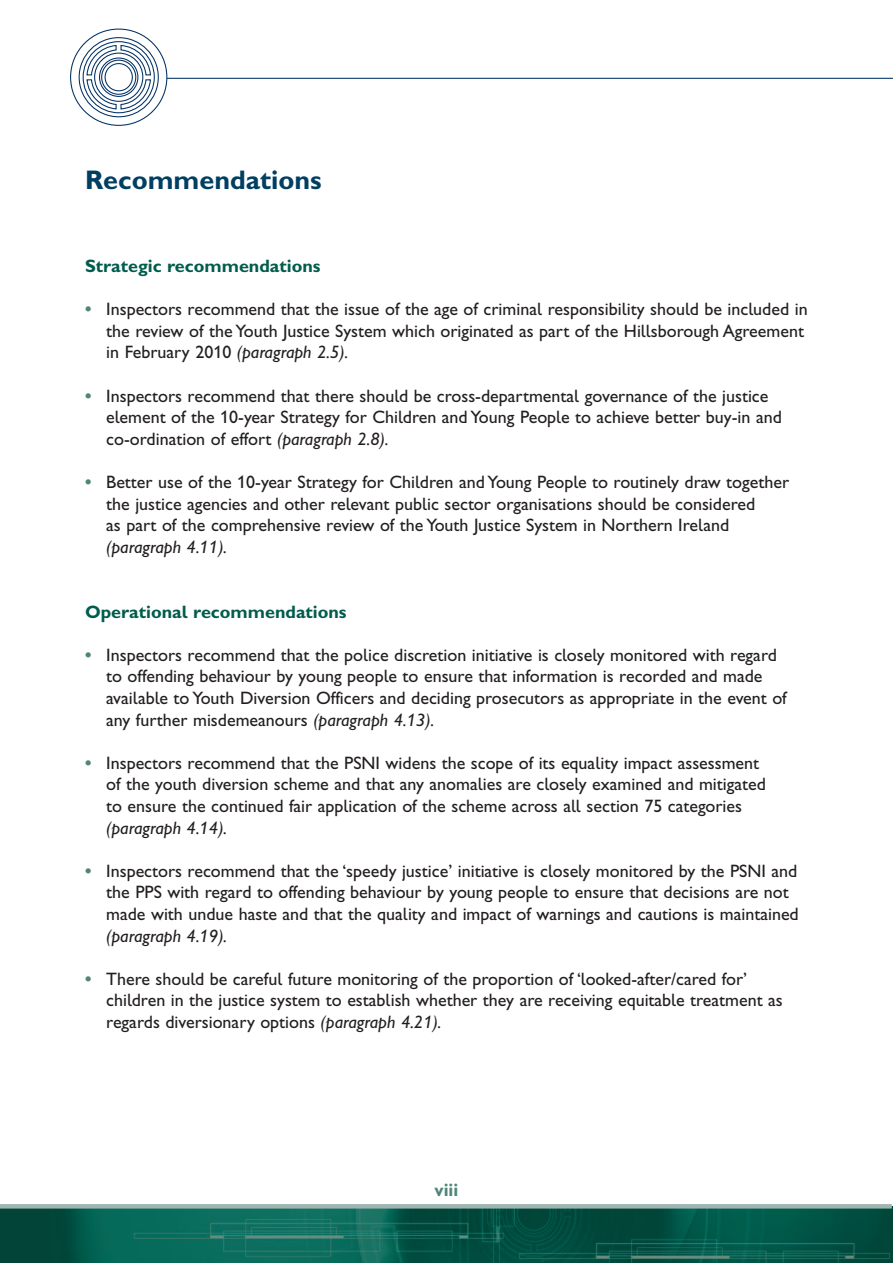
<style>
.page{position:relative;width:893px;height:1263px;background:#fff}
.page>*{position:absolute;margin:0;border:0;box-sizing:border-box;transform-origin:0 0}
.t1{font:27px "Gill Sans Hta Bold Plain";color:#003f61}
.t2{font:18px/21.6px "Gill Sans Hta";color:#231f20}
.t3{font:18px "Gill Sans Hta Bold Plain";color:#005c4d}
.t4{font:italic 18px "Gill Sans Hta";color:#231f20}
.t5{font:18px "Gill Sans Hta Bold Plain";color:#4d8578}
.s1{font-family:"Gill Sans Hta Bold Plain";color:#4d8578}
.s2{font-style:italic}
</style>
<div class="page">
<hr style="left:167px;top:78px;width:726px;height:1px;background:#003163">
<div style="left:83px;top:41px;width:72px;height:72px;border:1px solid #003163;border-radius:50%"></div>
<div style="left:79px;top:37px;width:80px;height:80px;border:1px solid #003163;border-radius:50%"></div>
<svg style="left:86px;top:44px;width:66px;height:66px"></svg>
<img style="left:0;top:1206px;width:893px;height:57px">
<hr style="left:0;top:1204px;width:892px;height:4px;background:#9eb6af">
<h1 class="t1" style="left:85px;top:171px;width:238px">Recommendations</h1>
<p class="t3" style="left:85px;top:260px;width:237px">Strategic recommendations</p>
<p class="t2" style="left:106px;top:300px;width:703px;text-indent:-21px"><span class="s1">•</span> Inspectors recommend that the issue of the age of criminal responsibility should be included in the review of the Youth Justice System which originated as part of the Hillsborough Agreement in February 2010 <span class="s2">(paragraph 2.5).</span></p>
<p class="t2" style="left:106px;top:386px;width:677px;text-indent:-21px"><span class="s1">•</span> Inspectors recommend that there should be cross-departmental governance of the justice element of the 10-year Strategy for Children and Young People to achieve better buy-in and co-ordination of effort <span class="s2">(paragraph 2.8).</span></p>
<p class="t2" style="left:106px;top:473px;width:684px;text-indent:-21px"><span class="s1">•</span> Better use of the 10-year Strategy for Children and Young People to routinely draw together the justice agencies and other relevant public sector organisations should be considered<br>as part of the comprehensive review of the Youth Justice System in Northern Ireland</p>
<p class="t4" style="left:106px;top:540px;width:122px">(paragraph 4.11).</p>
<p class="t3" style="left:85px;top:605px;width:263px">Operational recommendations</p>
<p class="t2" style="left:106px;top:646px;width:682px;text-indent:-21px"><span class="s1">•</span> Inspectors recommend that the police discretion initiative is closely monitored with regard to offending behaviour by young people to ensure that information is recorded and made available to Youth Diversion Officers and deciding prosecutors as appropriate in the event of any further misdemeanours <span class="s2">(paragraph 4.13).</span></p>
<p class="t2" style="left:106px;top:754px;width:661px;text-indent:-21px"><span class="s1">•</span> Inspectors recommend that the PSNI widens the scope of its equality impact assessment of the youth diversion scheme and that any anomalies are closely examined and mitigated to ensure the continued fair application of the scheme across all section 75 categories</p>
<p class="t4" style="left:106px;top:821px;width:122px">(paragraph 4.14).</p>
<p class="t2" style="left:106px;top:862px;width:694px;text-indent:-21px"><span class="s1">•</span> Inspectors recommend that the ‘speedy justice’ initiative is closely monitored by the PSNI and the PPS with regard to offending behaviour by young people to ensure that decisions are not made with undue haste and that the quality and impact of warnings and cautions is maintained</p>
<p class="t4" style="left:106px;top:929px;width:122px">(paragraph 4.19).</p>
<p class="t2" style="left:106px;top:970px;width:678px;text-indent:-21px"><span class="s1">•</span> There should be careful future monitoring of the proportion of ‘looked-after/cared for’ children in the justice system to establish whether they are receiving equitable treatment as regards diversionary options <span class="s2">(paragraph 4.21).</span></p>
<p class="t5" style="left:435px;top:1184px;width:25px">viii</p>
</div>
